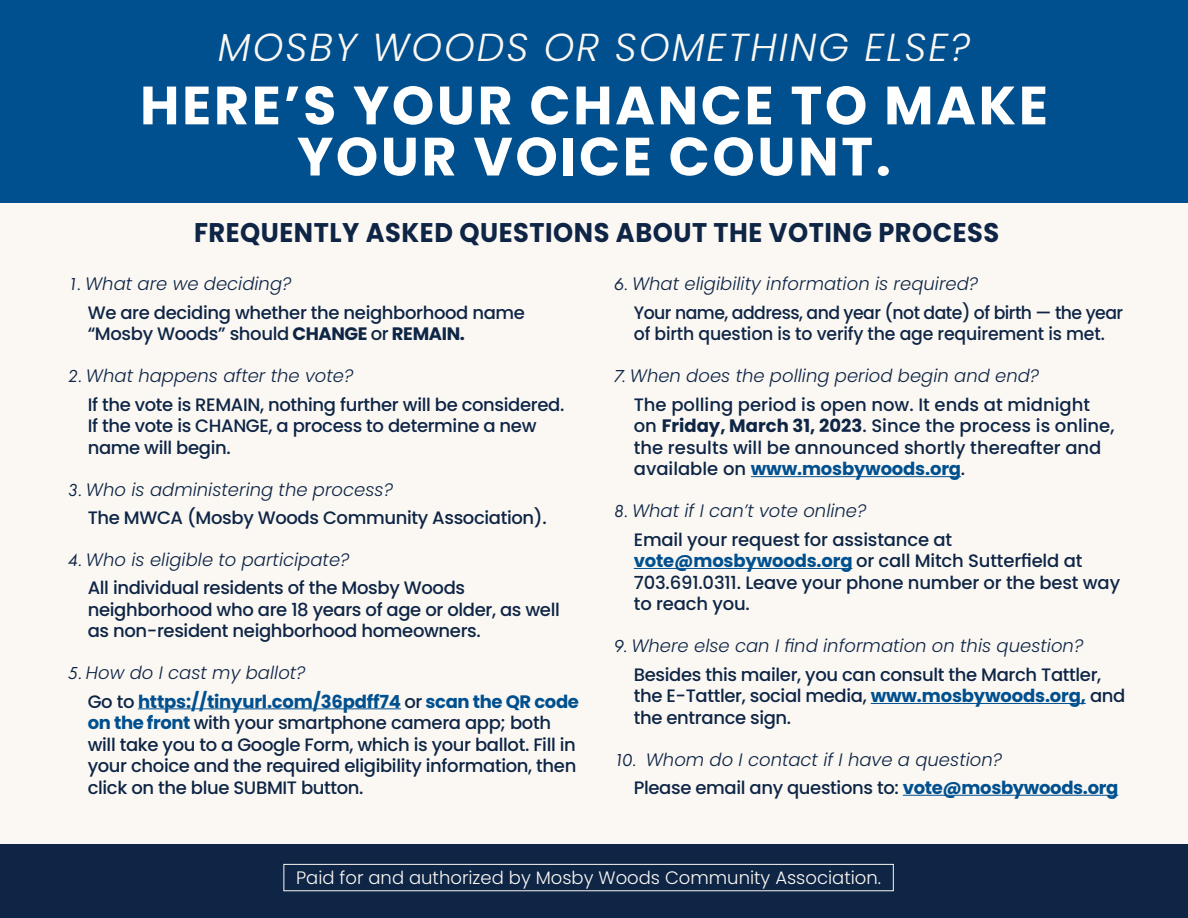
<style>
.page{position:relative;width:1188px;height:918px;background:#fff}
.page>*{position:absolute;margin:0;border:0;box-sizing:border-box;transform-origin:0 0}
.t1{font:700 53.85px/51.2px "Poppins";letter-spacing:.05em;color:#fff;text-align:center}
.t2{font:italic 300 39px "Poppins";letter-spacing:.05em;color:#fbf8f3}
.sub{font:700 27px "Poppins";letter-spacing:.02em;color:#0e2546;scale:.95 1}
.A{font:500 18px/21.6px "Poppins";letter-spacing:-.02em;color:#0e2546}
.t3{font:italic 300 18px "Poppins";color:#0e2546}
.A-2{font:500 18px/21.6px "Poppins";color:#0e2546}
.A-3{font:500 18px/21.6px "Poppins";letter-spacing:-.02em;color:#0e2546;scale:.96 1}
.t4{font:300 18px "Poppins";color:#fbf8f3}
.s1{font-family:"Futura PT";font-weight:400}
.s2{font-weight:700}
.s3{font-weight:700;color:#00508f}
</style>
<div class="page">
<div style="left:0;top:202px;width:1188px;height:648px;background:#fbf8f3"></div>
<div style="left:0;top:0;width:1188px;height:202px;background:#00508f"></div>
<div style="left:0;top:845px;width:1188px;height:73px;background:#0e2546"></div>
<div style="left:284px;top:864px;width:610px;height:27px;border:1px solid #fbf8f3"></div>
<hr style="left:138px;top:708px;width:263px;height:1px;background:#00508f">
<hr style="left:751px;top:476px;width:210px;height:1px;background:#00508f">
<hr style="left:634px;top:568px;width:218px;height:1px;background:#00508f">
<hr style="left:871px;top:703px;width:215px;height:1px;background:#00508f">
<hr style="left:903px;top:795px;width:215px;height:1px;background:#00508f">
<p class="t2" style="left:218px;top:25px;width:754px">MOSBY WOODS OR SOMETHING ELSE?</p>
<p class="t1" style="left:140px;top:80px;width:909px">HERE’S YOUR CHANCE TO MAKE<br>YOUR VOICE COUNT.</p>
<p class="sub" style="left:194px;top:217px;width:849px">FREQUENTLY ASKED QUESTIONS ABOUT THE VOTING PROCESS</p>
<p class="t3" style="left:68px;top:274px;width:225px"><span class="s1">1.</span> What are we deciding?</p>
<p class="A" style="left:88px;top:302px;width:439px">We are deciding whether the neighborhood name “Mosby Woods” should <span class="s2">CHANGE</span> or <span class="s2">REMAIN.</span></p>
<p class="t3" style="left:68px;top:365px;width:287px"><span class="s1">2.</span> What happens after the vote?</p>
<p class="A" style="left:88px;top:394px;width:478px">If the vote is REMAIN, nothing further will be considered.<br>If the vote is CHANGE, a process to determine a new name will begin.</p>
<p class="t3" style="left:68px;top:479px;width:327px"><span class="s1">3.</span> Who is administering the process?</p>
<p class="A" style="left:88px;top:507px;width:460px">The MWCA (Mosby Woods Community Association).</p>
<p class="t3" style="left:68px;top:549px;width:283px"><span class="s1">4.</span> Who is eligible to participate?</p>
<p class="A" style="left:88px;top:577px;width:474px">All individual residents of the Mosby Woods neighborhood who are 18 years of age or older, as well as non-resident neighborhood homeowners.</p>
<p class="t3" style="left:68px;top:662px;width:240px"><span class="s1">5.</span> How do I cast my ballot?</p>
<p class="A" style="left:88px;top:691px;width:493px">Go to <span class="s3">https://tinyurl.com/36pdff74</span> or <span class="s3">scan the QR code on the front</span> with your smartphone camera app; both will take you to a Google Form, which is your ballot. Fill in your choice and the required eligibility information, then click on the blue SUBMIT button.</p>
<p class="t3" style="left:614px;top:274px;width:366px"><span class="s1">6.</span> What eligibility information is required?</p>
<p class="A-3" style="left:634px;top:302px;width:511px">Your name, address, and year (not date) of birth — the year of birth question is to verify the age requirement is met.</p>
<p class="t3" style="left:614px;top:365px;width:427px"><span class="s1">7.</span> When does the polling period begin and end?</p>
<p class="A-2" style="left:634px;top:394px;width:482px">The polling period is open now. It ends at midnight on <span class="s2">Friday, March 31, 2023</span>. Since the process is online, the results will be announced shortly thereafter and available on <span class="s3">www.mosbywoods.org</span>.</p>
<p class="t3" style="left:614px;top:500px;width:254px"><span class="s1">8.</span> What if I can’t vote online?</p>
<p class="A" style="left:634px;top:529px;width:488px">Email your request for assistance at <span class="s3">vote@mosbywoods.org</span> or call Mitch Sutterfield at 703.691.0311. Leave your phone number or the best way to reach you.</p>
<p class="t3" style="left:614px;top:635px;width:471px"><span class="s1">9.</span> Where else can I find information on this question?</p>
<p class="A" style="left:634px;top:664px;width:493px">Besides this mailer, you can consult the March Tattler, the E-Tattler, social media, <span class="s3">www.mosbywoods.org,</span> and the entrance sign.</p>
<p class="t3" style="left:614px;top:749px;width:390px"><span class="s1">10.</span> Whom do I contact if I have a question?</p>
<p class="A" style="left:634px;top:777px;width:486px">Please email any questions to: <span class="s3">vote@mosbywoods.org</span></p>
<p class="t4" style="left:296px;top:867px;width:586px">Paid for and authorized by Mosby Woods Community Association.</p>
</div>
